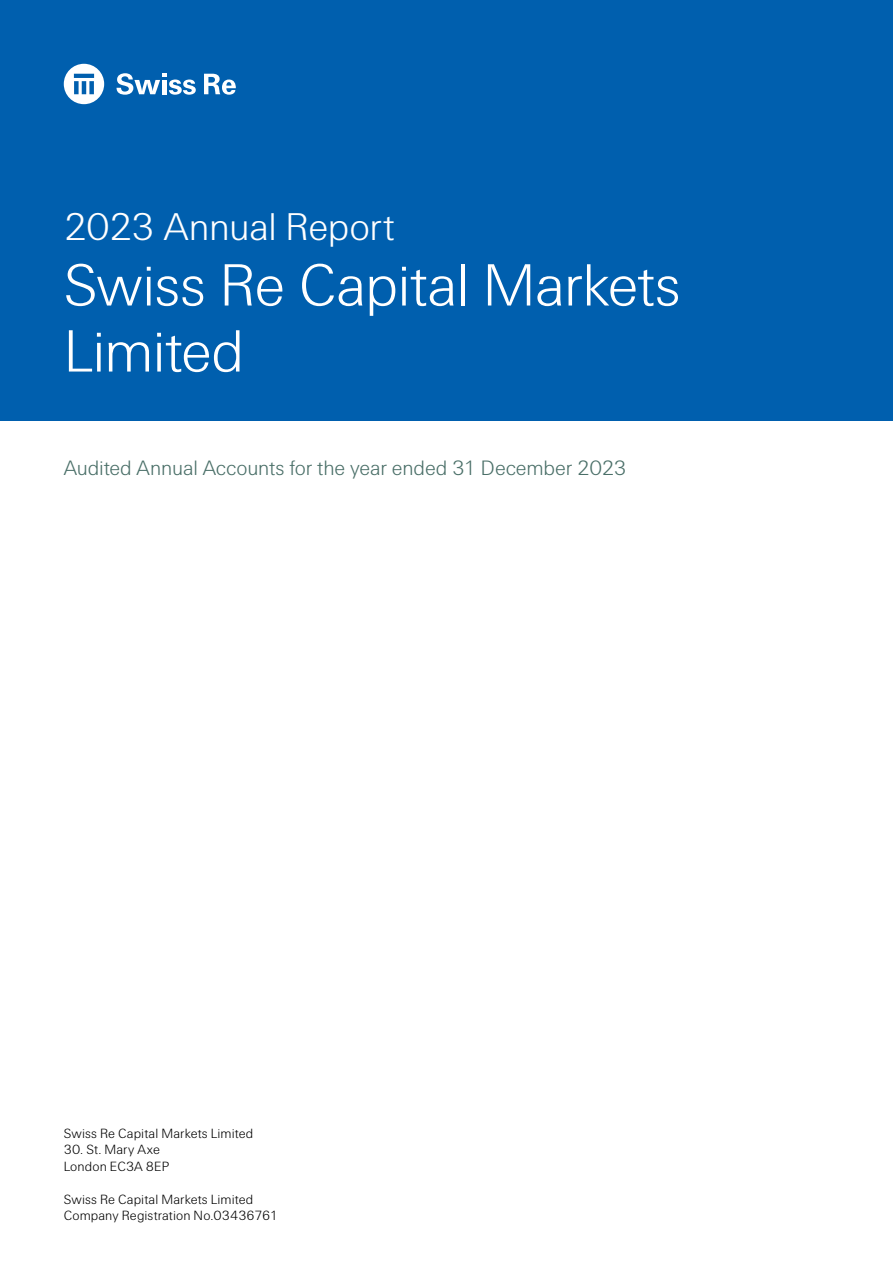
<style>
.page{position:relative;width:893px;height:1263px;background:#fff}
.page>*{position:absolute;margin:0;border:0;box-sizing:border-box;transform-origin:0 0}
.t1{font:300 60px/66px "Swiss Re Sans OT";letter-spacing:-.01em;color:#fff}
.t2{font:300 39px "Swiss Re Sans OT";letter-spacing:-.01em;color:#fff}
.t3{font:300 21px "Swiss Re Sans OT";letter-spacing:-.005em;color:#4a6f68}
.t4{font:300 13.5px/16.5px "Swiss Re Sans OT";letter-spacing:.01em;color:#000}
</style>
<div class="page">
<div style="left:0;top:0;width:893px;height:421px;background:#005fae"></div>
<svg style="left:64px;top:64px;width:40px;height:40px"></svg>
<svg style="left:116px;top:73px;width:80px;height:22px"></svg>
<svg style="left:204px;top:74px;width:32px;height:21px"></svg>
<h2 class="t2" style="left:64px;top:204px;width:332px">2023 Annual Report</h2>
<h1 class="t1" style="left:64px;top:253px;width:618px">Swiss Re Capital Markets<br>Limited</h1>
<h3 class="t3" style="left:64px;top:456px;width:564px">Audited Annual Accounts for the year ended 31 December 2023</h3>
<p class="t4" style="left:64px;top:1125px;width:191px">Swiss Re Capital Markets Limited</p>
<p class="t4" style="left:64px;top:1142px;width:107px">30. St. Mary Axe<br>London EC3A 8EP</p>
<p class="t4" style="left:64px;top:1191px;width:216px">Swiss Re Capital Markets Limited<br>Company Registration No.03436761</p>
</div>
